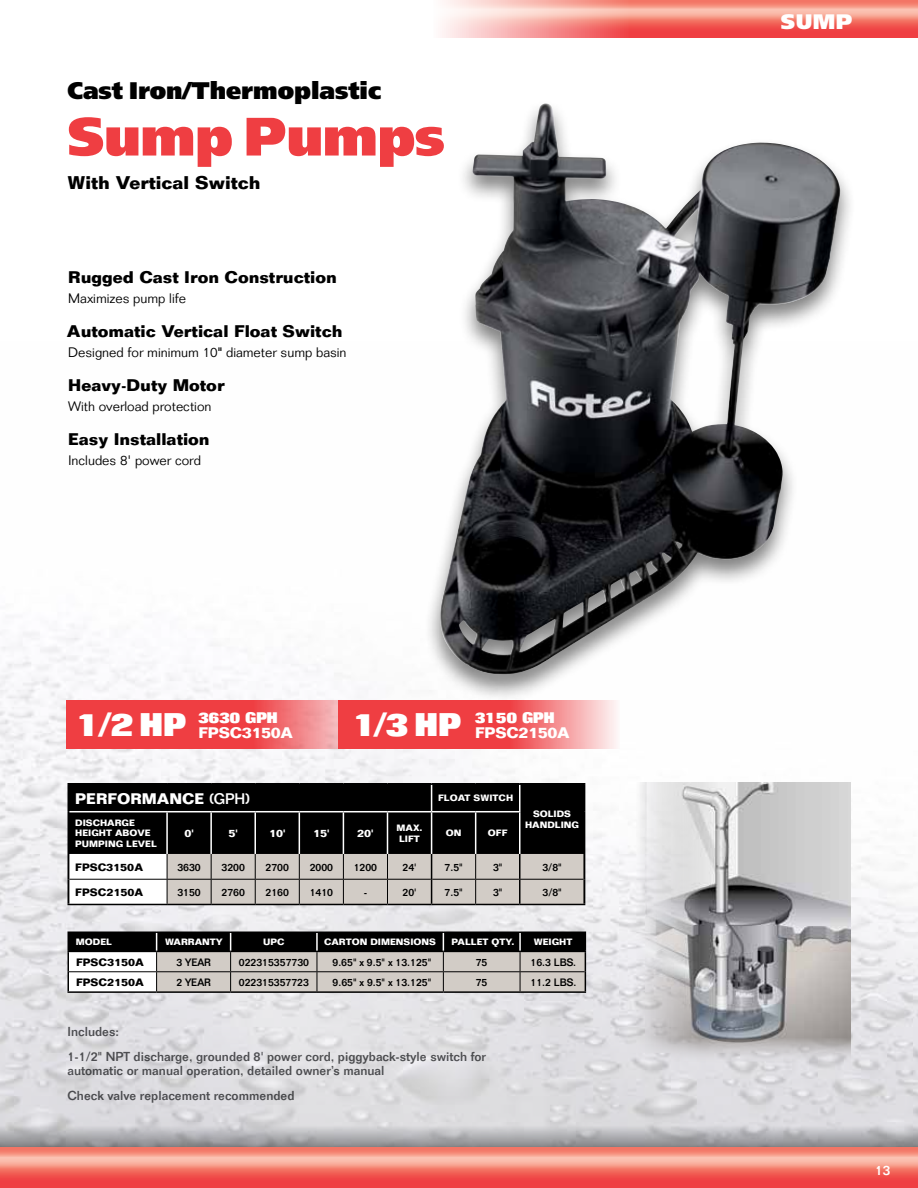
<style>
.page{position:relative;width:918px;height:1188px;background:#fff}
.page>*{position:absolute;margin:0;border:0;box-sizing:border-box;transform-origin:0 0}
.t1{font:900 54px "Frutiger";letter-spacing:-.01em;color:#ef3e42}
.t2{font:900 24px "Frutiger";color:#000}
.t3{font:900 21px "Frutiger";color:#fff}
.t4{font:700 18px "Folio LT";color:#000}
.t5{font:700 16.5px "Folio LT";color:#000}
.t6{font:700 15px/15px "Folio LT";letter-spacing:-.02em;color:#fff}
.t7{font:700 15px "Folio LT";color:#fff}
.t8{font:300 13.5px "Folio LT";color:#000}
.t9{font:500 13.5px "Folio LT";color:#fff}
.t10{font:500 12.75px/25px "Folio LT";color:#58595b}
.t11{font:500 10.5px "Folio LT";color:#000}
.t12{font:700 10.5px "Folio LT";color:#000}
.t13{font:700 10.5px "Folio LT";color:#fff}
.t14{font:700 9px/10.8px "Folio LT";color:#fff}
.t15{font:700 9px/10.8px "Folio LT";color:#fff}
.s1{font-weight:500}
.s2{font-family:"Helvetica Neue";font-weight:400}
.s3{font-weight:800;font-size:32.1px}
.s4{font-weight:800}
</style>
<div class="page">
<img style="left:0;top:624px;width:918px;height:501px">
<svg style="left:0;top:1125px;width:918px;height:23px;background:#b2acaf"></svg>
<svg style="left:442px;top:0;width:476px;height:38px;background:#f59188"></svg>
<svg style="left:66px;top:700px;width:272px;height:49px;background:#ef5155"></svg>
<svg style="left:338px;top:700px;width:282px;height:49px;background:#f16164"></svg>
<svg style="left:0;top:1148px;width:918px;height:40px;background:#f3776d"></svg>
<div style="left:424px;top:99px;width:432px;height:604px;background:#000;opacity:.5"></div>
<img style="left:440px;top:103px;width:222px;height:572px">
<img style="left:635px;top:782px;width:215px;height:283px">
<hr style="left:68px;top:783px;width:99px;height:2px;background:#000">
<hr style="left:167px;top:783px;width:44px;height:2px;background:#000">
<hr style="left:211px;top:783px;width:44px;height:2px;background:#000">
<hr style="left:255px;top:783px;width:44px;height:2px;background:#000">
<hr style="left:299px;top:783px;width:44px;height:2px;background:#000">
<hr style="left:343px;top:783px;width:44px;height:2px;background:#000">
<hr style="left:387px;top:783px;width:45px;height:2px;background:#000">
<hr style="left:432px;top:783px;width:44px;height:2px;background:#000">
<hr style="left:476px;top:783px;width:44px;height:2px;background:#000">
<hr style="left:520px;top:783px;width:65px;height:2px;background:#000">
<hr style="left:583px;top:785px;width:2px;height:27px;background:#000">
<hr style="left:583px;top:812px;width:2px;height:42px;background:#000">
<hr style="left:583px;top:854px;width:2px;height:25px;background:#000">
<hr style="left:583px;top:879px;width:2px;height:25px;background:#000">
<hr style="left:68px;top:904px;width:99px;height:1px;background:#000">
<hr style="left:167px;top:904px;width:44px;height:1px;background:#000">
<hr style="left:211px;top:904px;width:44px;height:1px;background:#000">
<hr style="left:255px;top:904px;width:44px;height:1px;background:#000">
<hr style="left:299px;top:904px;width:44px;height:1px;background:#000">
<hr style="left:343px;top:904px;width:44px;height:1px;background:#000">
<hr style="left:387px;top:904px;width:45px;height:1px;background:#000">
<hr style="left:432px;top:904px;width:44px;height:1px;background:#000">
<hr style="left:476px;top:904px;width:44px;height:1px;background:#000">
<hr style="left:520px;top:904px;width:65px;height:1px;background:#000">
<svg style="left:68px;top:784px;width:516px;height:120px;background:#5c5a58"></svg>
<hr style="left:520px;top:879px;width:63px;height:1px;background:#000">
<hr style="left:157px;top:991px;width:74px;height:2px;background:#000">
<hr style="left:231px;top:991px;width:86px;height:2px;background:#000">
<hr style="left:317px;top:991px;width:126px;height:2px;background:#000">
<hr style="left:443px;top:991px;width:77px;height:2px;background:#000">
<hr style="left:520px;top:991px;width:66px;height:2px;background:#000">
<hr style="left:68px;top:991px;width:89px;height:2px;background:#000">
<svg style="left:68px;top:932px;width:518px;height:60px;background:#888582"></svg>
<h2 class="t2" style="left:68px;top:76px;width:315px">Cast Iron/Thermoplastic</h2>
<h1 class="t1" style="left:68px;top:104px;width:379px">Sump Pumps</h1>
<h3 class="t4" style="left:68px;top:171px;width:194px">With Vertical Switch</h3>
<h3 class="t5" style="left:68px;top:267px;width:270px">Rugged Cast Iron Construction</h3>
<p class="t8" style="left:68px;top:290px;width:119px">Maximizes pump life</p>
<h3 class="t5" style="left:67px;top:321px;width:277px">Automatic Vertical Float Switch</h3>
<p class="t8" style="left:68px;top:344px;width:280px">Designed for minimum 10<span class="s1">"</span> diameter sump basin</p>
<h3 class="t5" style="left:68px;top:375px;width:158px">Heavy-Duty Motor</h3>
<p class="t8" style="left:68px;top:398px;width:145px">With overload protection</p>
<h3 class="t5" style="left:68px;top:429px;width:143px">Easy Installation</h3>
<p class="t8" style="left:69px;top:452px;width:134px">Includes 8<span class="s2">'</span> power cord</p>
<h3 class="t6" style="left:198px;top:710px;width:96px;text-indent:-122px"><span class="s3">1/2 HP</span> <span class="s4">3630 GPH<br></span>FPSC3150A</h3>
<h3 class="t6" style="left:475px;top:710px;width:96px;text-indent:-122px"><span class="s3">1/3 HP</span> <span class="s4">3150 GPH<br></span>FPSC2150A</h3>
<h3 class="t7" style="left:75px;top:789px;width:176px">PERFORMANCE <span class="s1">(GPH)</span></h3>
<p class="t14" style="left:438px;top:793px;width:76px">FLOAT SWITCH</p>
<p class="t14" style="left:533px;top:808px;width:40px">SOLIDS</p>
<p class="t15" style="left:75px;top:817px;width:15px">Dischar</p>
<p class="t15" style="left:122px;top:817px;width:14px">ge</p>
<p class="t14" style="left:525px;top:819px;width:55px">HANDLING</p>
<p class="t15" style="left:75px;top:828px;width:70px">hei ght above pumping leve</p>
<p class="t15" style="left:151px;top:839px;width:7px">l</p>
<p class="t13" style="left:184px;top:827px;width:11px">0'</p>
<p class="t13" style="left:229px;top:827px;width:11px">5'</p>
<p class="t13" style="left:269px;top:827px;width:18px">10'</p>
<p class="t13" style="left:313px;top:827px;width:18px">15'</p>
<p class="t13" style="left:357px;top:827px;width:18px">20'</p>
<p class="t14" style="left:397px;top:822px;width:27px">MAX.<br>LIFT</p>
<p class="t14" style="left:446px;top:828px;width:17px">ON</p>
<p class="t14" style="left:488px;top:828px;width:21px">OFF</p>
<p class="t12" style="left:75px;top:861px;width:69px">FPSC3150A</p>
<p class="t11" style="left:177px;top:861px;width:25px">3630</p>
<p class="t11" style="left:222px;top:861px;width:25px">3200</p>
<p class="t11" style="left:266px;top:861px;width:25px">2700</p>
<p class="t11" style="left:310px;top:861px;width:25px">2000</p>
<p class="t11" style="left:354px;top:861px;width:25px">1200</p>
<p class="t11" style="left:403px;top:861px;width:16px">24'</p>
<p class="t11" style="left:445px;top:861px;width:20px">7.5"</p>
<p class="t11" style="left:493px;top:861px;width:11px">3"</p>
<p class="t11" style="left:542px;top:861px;width:21px">3/8"</p>
<p class="t12" style="left:75px;top:886px;width:69px">FPSC2150A</p>
<p class="t11" style="left:177px;top:886px;width:25px">3150</p>
<p class="t11" style="left:222px;top:886px;width:25px">2760</p>
<p class="t11" style="left:266px;top:886px;width:25px">2160</p>
<p class="t11" style="left:310px;top:886px;width:25px">1410</p>
<p class="t11" style="left:364px;top:886px;width:5px">-</p>
<p class="t11" style="left:403px;top:886px;width:16px">20'</p>
<p class="t11" style="left:445px;top:886px;width:20px">7.5"</p>
<p class="t11" style="left:493px;top:886px;width:11px">3"</p>
<p class="t11" style="left:543px;top:886px;width:21px">3/8"</p>
<p class="t14" style="left:76px;top:937px;width:38px">MODEL</p>
<p class="t14" style="left:165px;top:937px;width:59px">WARRANTY</p>
<p class="t14" style="left:263px;top:937px;width:23px">UPC</p>
<p class="t14" style="left:324px;top:937px;width:113px">CARTON DIMENSIONS</p>
<p class="t14" style="left:451px;top:937px;width:65px">PALLET QTY.</p>
<p class="t14" style="left:534px;top:937px;width:40px">WEIGHT</p>
<p class="t12" style="left:76px;top:956px;width:69px">FPSC3150A</p>
<p class="t11" style="left:176px;top:956px;width:36px">3 YEAR</p>
<p class="t11" style="left:239px;top:956px;width:72px">022315357730</p>
<p class="t11" style="left:333px;top:956px;width:100px">9.65" x 9.5" x 13.125"</p>
<p class="t11" style="left:476px;top:956px;width:13px">75</p>
<p class="t11" style="left:531px;top:956px;width:47px">16.3 LBS.</p>
<p class="t12" style="left:76px;top:976px;width:69px">FPSC2150A</p>
<p class="t11" style="left:176px;top:976px;width:36px">2 YEAR</p>
<p class="t11" style="left:239px;top:976px;width:72px">022315357723</p>
<p class="t11" style="left:333px;top:976px;width:100px">9.65" x 9.5" x 13.125"</p>
<p class="t11" style="left:476px;top:976px;width:13px">75</p>
<p class="t11" style="left:531px;top:976px;width:47px">11.2 LBS.</p>
<p class="t10" style="left:68px;top:1019px;width:420px">Includes:<br>1-1/2" NPT discharge, grounded 8' power cord, piggyback-style switch for</p>
<p class="t10" style="left:68px;top:1058px;width:319px">automatic or manual operation, detailed owner’s manual<br>Check valve replacement recommended</p>
<h3 class="t3" style="left:781px;top:9px;width:73px">SUMP</h3>
<p class="t9" style="left:875px;top:1162px;width:17px">13</p>
</div>
